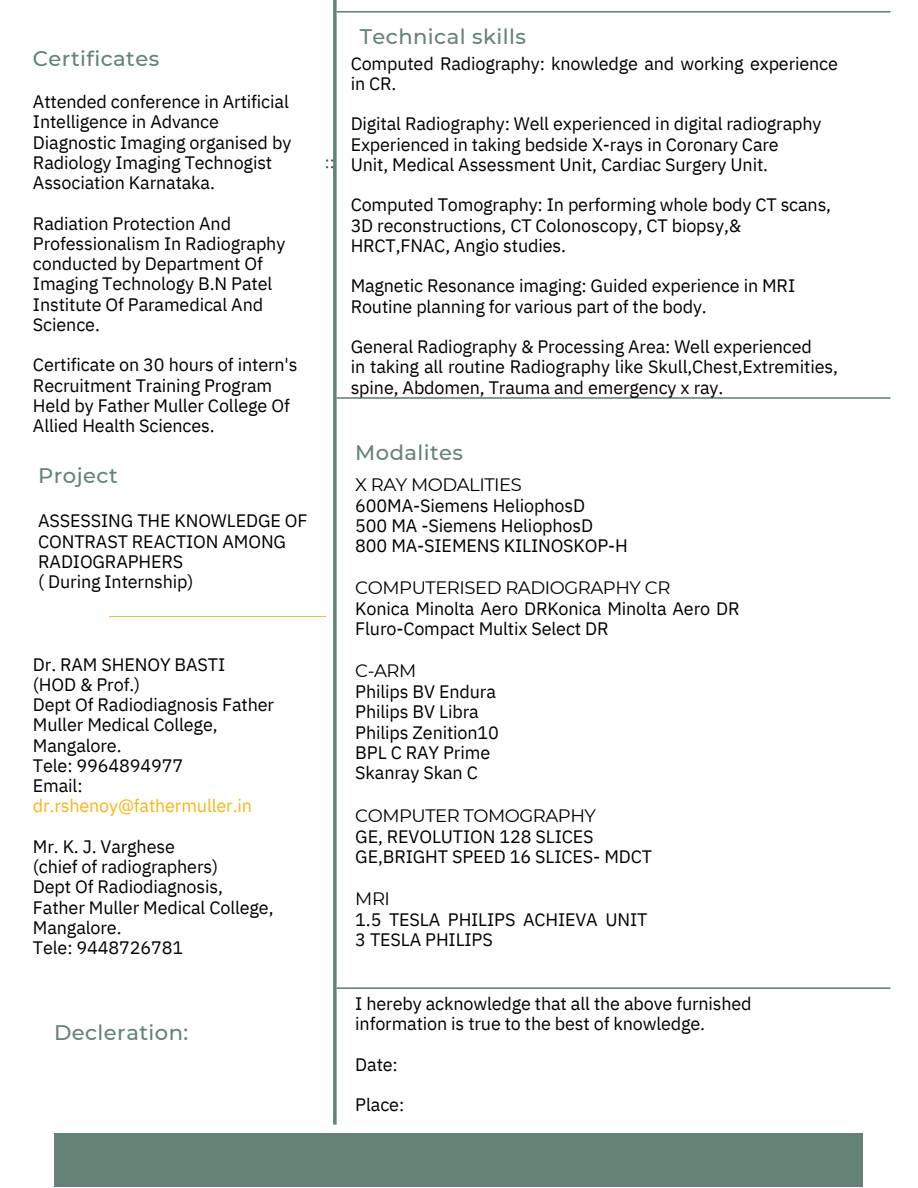
<style>
.page{position:relative;width:918px;height:1188px;background:#fff}
.page>*{position:absolute;margin:0;border:0;box-sizing:border-box;transform-origin:0 0}
.t1{font:500 21px "Montserrat";letter-spacing:.02em;color:#648276}
.t2{font:18px/20.2px "IBM Plex Sans";letter-spacing:-.01em;color:#000}
.t3{font:18px "Montserrat";letter-spacing:-.025em;color:#000}
.t4{font:18px/20.2px "IBM Plex Sans";letter-spacing:-.01em;color:#f7b615}
.t5{font:16.5px "IBM Plex Sans";color:#3f3f3f}
.s1{color:#000}
</style>
<div class="page">
<hr style="left:109px;top:616px;width:217px;height:1px;background:#f7b615">
<div style="left:54px;top:1133px;width:809px;height:54px;background:#648276"></div>
<hr style="left:337px;top:11px;width:553px;height:2px;background:#648276">
<hr style="left:337px;top:397px;width:553px;height:2px;background:#648276">
<hr style="left:337px;top:987px;width:553px;height:2px;background:#648276">
<svg style="left:333px;top:0;width:4px;height:1125px"></svg>
<p class="t1" style="left:33px;top:46px;width:128px">Certificates</p>
<p class="t2" style="left:33px;top:91px;width:260px">Attended conference in Artificial<br>Intelligence in Advance<br>Diagnostic Imaging organised by<br>Radiology Imaging Technogist<br>Association Karnataka.</p>
<p class="t2" style="left:33px;top:213px;width:254px">Radiation Protection And<br>Professionalism In Radiography conducted by Department Of<br>Imaging Technology B.N Patel<br>Institute Of Paramedical And<br>Science.</p>
<p class="t2" style="left:33px;top:354px;width:266px">Certificate on 30 hours of intern's<br>Recruitment Training Program<br>Held by Father Muller College Of<br>Allied Health Sciences.</p>
<p class="t1" style="left:38px;top:462px;width:81px">Project</p>
<p class="t2" style="left:38px;top:511px;width:271px">ASSESSING THE KNOWLEDGE OF<br>CONTRAST REACTION AMONG<br>RADIOGRAPHERS</p>
<p class="t2" style="left:38px;top:571px;width:157px">( During Internship)</p>
<p class="t2" style="left:33px;top:654px;width:194px">Dr. RAM SHENOY BASTI</p>
<p class="t2" style="left:33px;top:674px;width:109px">(HOD &amp; Prof.)</p>
<p class="t2" style="left:33px;top:694px;width:243px">Dept Of Radiodiagnosis Father<br>Muller Medical College,</p>
<p class="t2" style="left:33px;top:735px;width:90px">Mangalore.</p>
<p class="t2" style="left:33px;top:755px;width:152px">Tele: 9964894977</p>
<p class="t4" style="left:33px;top:775px;width:221px"><span class="s1">Email: </span>dr.rshenoy@fathermuller.in</p>
<p class="t2" style="left:33px;top:836px;width:143px">Mr. K. J. Varghese</p>
<p class="t2" style="left:33px;top:856px;width:187px">(chief of radiographers)</p>
<p class="t2" style="left:33px;top:877px;width:192px">Dept Of Radiodiagnosis,</p>
<p class="t2" style="left:33px;top:897px;width:242px">Father Muller Medical College,<br>Mangalore.</p>
<p class="t2" style="left:33px;top:937px;width:152px">Tele: 9448726781</p>
<p class="t1" style="left:54px;top:1020px;width:136px">Decleration:</p>
<p class="t5" style="left:325px;top:151px;width:11px">::</p>
<p class="t1" style="left:360px;top:24px;width:168px">Technical skills</p>
<p class="t2" style="left:351px;top:53px;width:489px">Computed Radiography: knowledge and working experience in CR.</p>
<p class="t2" style="left:351px;top:113px;width:472px">Digital Radiography: Well experienced in digital radiography<br>Experienced in taking bedside X-rays in Coronary Care</p>
<p class="t2" style="left:351px;top:154px;width:419px">Unit, Medical Assessment Unit, Cardiac Surgery Unit.</p>
<p class="t2" style="left:351px;top:194px;width:482px">Computed Tomography: In performing whole body CT scans,<br>3D reconstructions, CT Colonoscopy, CT biopsy,&amp;<br>HRCT,FNAC, Angio studies.</p>
<p class="t2" style="left:351px;top:275px;width:446px">Magnetic Resonance imaging: Guided experience in MRI<br>Routine planning for various part of the body.</p>
<p class="t2" style="left:351px;top:336px;width:463px">General Radiography &amp; Processing Area: Well experienced</p>
<p class="t2" style="left:351px;top:356px;width:489px">in taking all routine Radiography like Skull,Chest,Extremities, spine, Abdomen, Trauma and emergency x ray.</p>
<p class="t1" style="left:355px;top:440px;width:109px">Modalites</p>
<p class="t3" style="left:355px;top:473px;width:168px">X RAY MODALITIES</p>
<p class="t2" style="left:355px;top:495px;width:231px">600MA-Siemens HeliophosD</p>
<p class="t2" style="left:355px;top:515px;width:239px">500 MA -Siemens HeliophosD</p>
<p class="t2" style="left:355px;top:535px;width:274px">800 MA-SIEMENS KILINOSKOP-H</p>
<p class="t3" style="left:355px;top:577px;width:317px">COMPUTERISED RADIOGRAPHY CR</p>
<p class="t2" style="left:355px;top:598px;width:386px">Konica Minolta Aero DRKonica Minolta Aero DR<br>Fluro-Compact Multix Select DR</p>
<p class="t3" style="left:355px;top:660px;width:63px">C-ARM</p>
<p class="t2" style="left:355px;top:681px;width:145px">Philips BV Endura<br>Philips BV Libra<br>Philips Zenition10<br>BPL C RAY Prime<br>Skanray Skan C</p>
<p class="t3" style="left:355px;top:805px;width:242px">COMPUTER TOMOGRAPHY</p>
<p class="t2" style="left:355px;top:826px;width:298px">GE, REVOLUTION 128 SLICES<br>GE,BRIGHT SPEED 16 SLICES- MDCT</p>
<p class="t3" style="left:355px;top:887px;width:36px">MRI</p>
<p class="t2" style="left:355px;top:909px;width:294px">1.5 TESLA PHILIPS ACHIEVA UNIT<br>3 TESLA PHILIPS</p>
<p class="t2" style="left:355px;top:993px;width:398px">I hereby acknowledge that all the above furnished information is true to the best of knowledge.</p>
<p class="t2" style="left:355px;top:1054px;width:44px">Date:</p>
<p class="t2" style="left:355px;top:1094px;width:50px">Place:</p>
</div>
